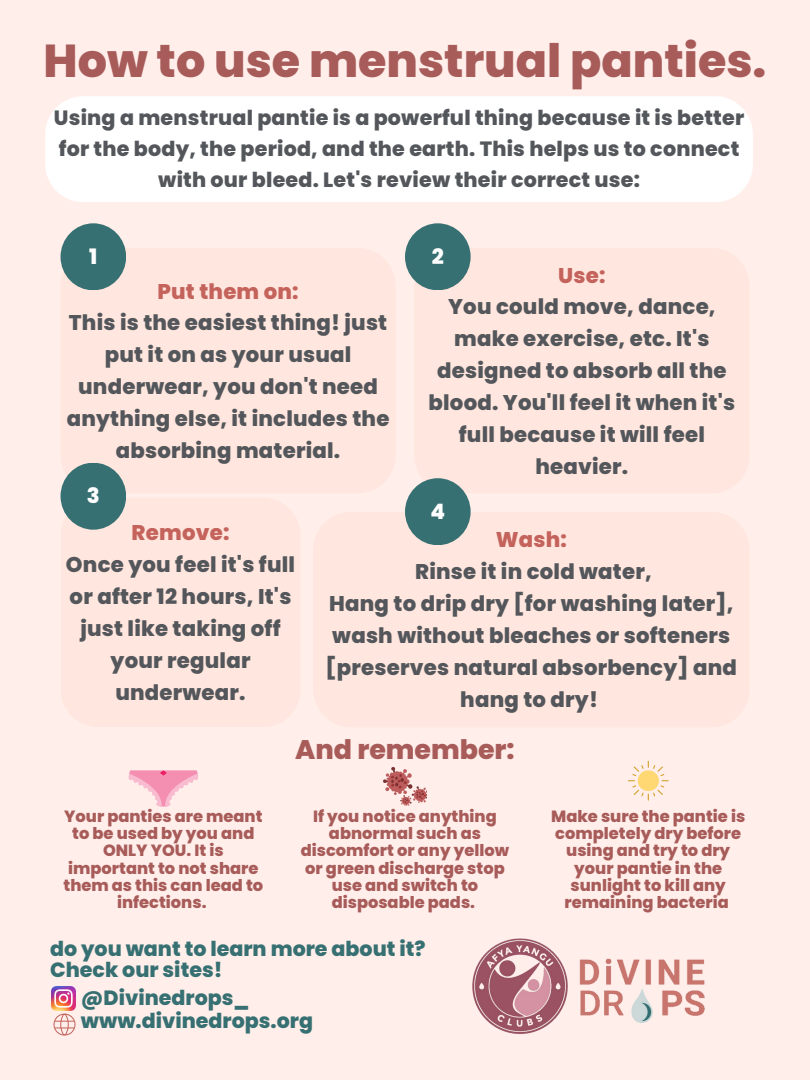
<style>
.page{position:relative;width:810px;height:1080px;background:#ffeeea}
.page>*{position:absolute;margin:0;border:0;box-sizing:border-box;transform-origin:0 0}
.t1{font:800 46.06px "Poppins";color:#a85c5a}
.t2{font:800 26.88px "Poppins";color:#a85c5a}
.t3{font:800 21.25px/31.9px "Poppins";letter-spacing:.01em;color:#53565a;text-align:center}
.t4{font:800 21.25px "Poppins";letter-spacing:.01em;color:#c4635b}
.t5{font:800 21.25px "Poppins";color:#fff}
.t6{font:800 20.62px/30.9px "Poppins";letter-spacing:.01em;color:#53565a;text-align:center}
.t7{font:800 20.56px "Poppins";color:#377072}
.t8{font:800 16.25px/17.4px "Poppins";color:#a85c5a;text-align:center}
</style>
<div class="page">
<div style="left:45px;top:96px;width:708px;height:106px;background:#fff;border-radius:38px"></div>
<div style="left:61px;top:248px;width:335px;height:245px;background:#ffe6de;border-radius:38px"></div>
<div style="left:414px;top:248px;width:335px;height:245px;background:#ffe6de;border-radius:38px"></div>
<div style="left:61px;top:498px;width:239px;height:229px;background:#ffe6de"></div>
<div style="left:314px;top:512px;width:435px;height:215px;background:#ffe6de"></div>
<div style="left:61px;top:223px;width:65px;height:67px;background:#377072;border-radius:50%"></div>
<div style="left:405px;top:223px;width:66px;height:67px;background:#377072;border-radius:50%"></div>
<div style="left:61px;top:463px;width:65px;height:67px;background:#377072;border-radius:50%"></div>
<div style="left:405px;top:478px;width:66px;height:67px;background:#377072;border-radius:50%"></div>
<img style="left:384px;top:768px;width:42px;height:38px">
<svg style="left:628px;top:761px;width:41px;height:40px"></svg>
<img style="left:52px;top:986px;width:24px;height:24px">
<svg style="left:54px;top:1014px;width:22px;height:22px"></svg>
<img style="left:579px;top:958px;width:126px;height:66px">
<img style="left:472px;top:938px;width:96px;height:96px">
<svg style="left:128px;top:770px;width:70px;height:37px"></svg>
<p class="t1" style="left:44px;top:29px;width:724px">How to use menstrual panties.</p>
<p class="t6" style="left:54px;top:102px;width:692px">Using a menstrual pantie is a powerful thing because it is better for the body, the period, and the earth. This helps us to connect with our bleed. Let's review their correct use:</p>
<p class="t5" style="left:89px;top:242px;width:10px">1</p>
<p class="t5" style="left:432px;top:242px;width:14px">2</p>
<p class="t4" style="left:157px;top:276px;width:143px">Put them on:</p>
<p class="t3" style="left:67px;top:307px;width:324px">This is the easiest thing! just put it on as your usual underwear, you don't need anything else, it includes the absorbing material.</p>
<p class="t5" style="left:87px;top:481px;width:14px">3</p>
<p class="t4" style="left:558px;top:260px;width:49px">Use:</p>
<p class="t3" style="left:429px;top:291px;width:308px">You could move, dance, make exercise, etc. It's designed to absorb all the blood. You'll feel it when it's full because it will feel heavier.</p>
<p class="t5" style="left:430px;top:497px;width:16px">4</p>
<p class="t4" style="left:132px;top:518px;width:99px">Remove:</p>
<p class="t3" style="left:66px;top:549px;width:231px">Once you feel it's full or after 12 hours, It's just like taking off your regular underwear.</p>
<p class="t4" style="left:496px;top:525px;width:73px">Wash:</p>
<p class="t3" style="left:415px;top:556px;width:238px">Rinse it in cold water,</p>
<p class="t3" style="left:326px;top:588px;width:413px">Hang to drip dry [for washing later], wash without bleaches or softeners [preserves natural absorbency] and hang to dry!</p>
<p class="t2" style="left:295px;top:731px;width:221px">And remember:</p>
<p class="t8" style="left:64px;top:807px;width:201px">Your panties are meant to be used by you and<br>ONLY YOU. It is important to not share them as this can lead to infections.</p>
<p class="t8" style="left:301px;top:807px;width:210px">If you notice anything abnormal such as discomfort or any yellow or green discharge stop use and switch to disposable pads.</p>
<p class="t8" style="left:551px;top:807px;width:196px">Make sure the pantie is completely dry before using and try to dry your pantie in the sunlight to kill any remaining bacteria</p>
<p class="t7" style="left:50px;top:934px;width:377px">do you want to learn more about it?</p>
<p class="t7" style="left:50px;top:955px;width:174px">Check our sites!</p>
<p class="t7" style="left:81px;top:984px;width:170px">@Divinedrops_</p>
<p class="t7" style="left:81px;top:1006px;width:234px">www.divinedrops.org</p>
</div>
